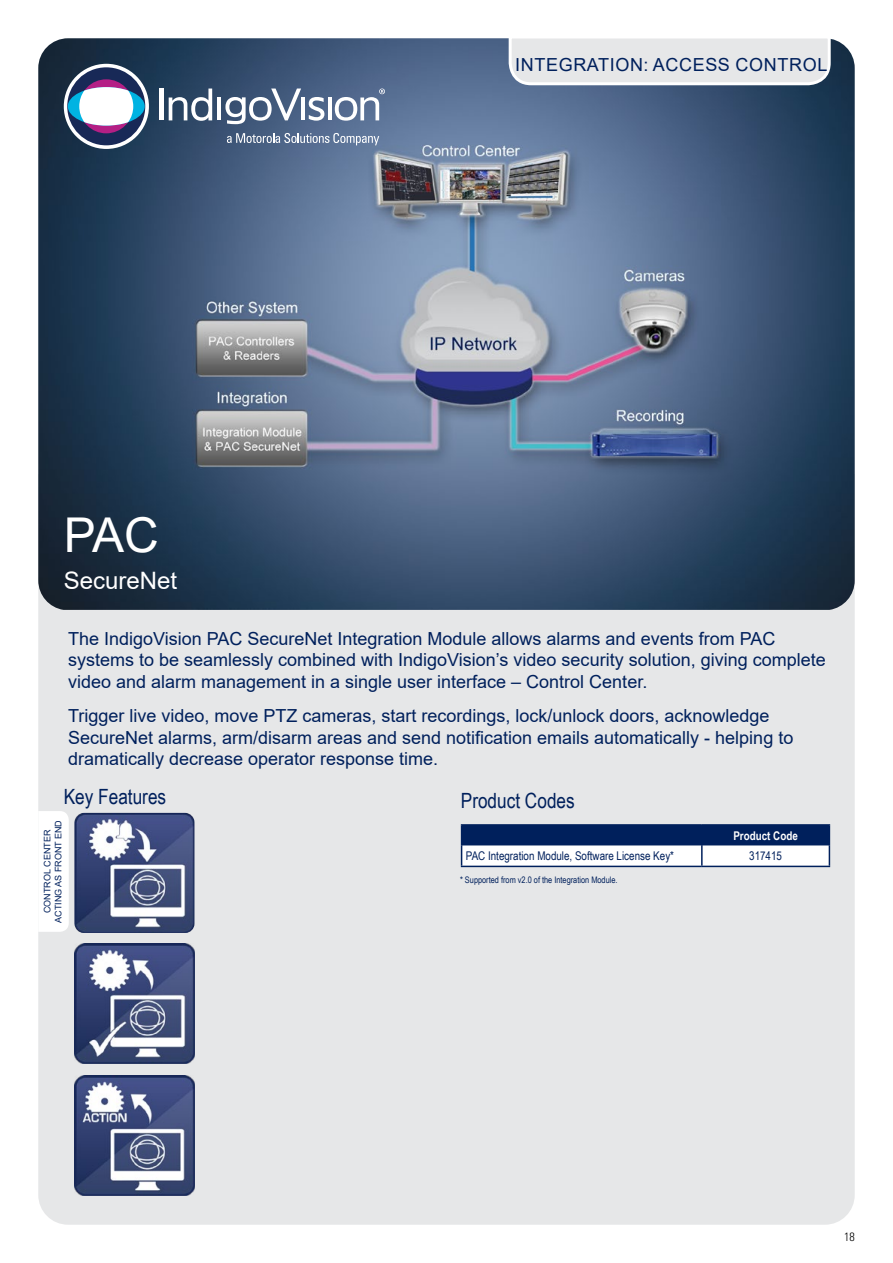
<style>
.page{position:relative;width:893px;height:1263px;background:#fff}
.page>*{position:absolute;margin:0;border:0;box-sizing:border-box;transform-origin:0 0}
.t1{font:48px "Arial";color:#fff}
.t2{font:24px "Arial";color:#fff}
.t3{font:21px "Arial Narrow";color:#00205c}
.t4{font:18px/21.6px "Arial";color:#00205c}
.t5{font:18px "Arial";letter-spacing:.035em;color:#00205c}
.t6{font:12px "Arial Narrow";color:#00205c}
.t7{font:700 12px "Arial Narrow";color:#fff}
.t8{font:300 condensed 12px "Univers";color:#000}
.t9{font:9px "Arial Narrow";color:#00205c}
.t10{font:9px/10.8px "Arial";color:#00205c;text-align:center}
</style>
<div class="page">
<div style="left:38px;top:610px;width:817px;height:615px;background:#e6e7e8"></div>
<img style="left:38px;top:38px;width:817px;height:572px">
<svg style="left:507px;top:38px;width:325px;height:49px;background:#dee0e3"></svg>
<hr style="left:461px;top:824px;width:241px;height:2px;background:#00205c">
<hr style="left:702px;top:824px;width:128px;height:2px;background:#00205c">
<svg style="left:461px;top:825px;width:369px;height:41px"></svg>
<hr style="left:461px;top:866px;width:241px;height:1px;background:#00205c">
<hr style="left:702px;top:866px;width:128px;height:1px;background:#00205c">
<svg style="left:38px;top:811px;width:31px;height:121px"></svg>
<img style="left:74px;top:943px;width:120px;height:121px">
<img style="left:74px;top:1076px;width:120px;height:120px">
<svg style="left:64px;top:64px;width:85px;height:85px"></svg>
<svg style="left:67px;top:67px;width:78px;height:78px"></svg>
<svg style="left:309px;top:97px;width:15px;height:24px"></svg>
<hr style="left:159px;top:88px;width:4px;height:32px;background:#fff">
<svg style="left:169px;top:89px;width:43px;height:32px"></svg>
<hr style="left:218px;top:97px;width:3px;height:23px;background:#fff">
<svg style="left:225px;top:89px;width:76px;height:35px"></svg>
<hr style="left:301px;top:97px;width:4px;height:23px;background:#fff">
<hr style="left:328px;top:97px;width:3px;height:23px;background:#fff">
<svg style="left:227px;top:133px;width:152px;height:12px;background:#7e8fa9"></svg>
<svg style="left:335px;top:89px;width:50px;height:32px"></svg>
<img style="left:74px;top:813px;width:120px;height:120px">
<p class="t5" style="left:515px;top:52px;width:314px">INTEGRATION: ACCESS CONTROL</p>
<h1 class="t1" style="left:64px;top:502px;width:97px">PAC</h1>
<h2 class="t2" style="left:64px;top:564px;width:115px">SecureNet</h2>
<p class="t4" style="left:68px;top:627px;width:759px">The IndigoVision PAC SecureNet Integration Module allows alarms and events from PAC systems to be seamlessly combined with IndigoVision’s video security solution, giving complete video and alarm management in a single user interface – Control Center.</p>
<p class="t4" style="left:68px;top:705px;width:727px">Trigger live video, move PTZ cameras, start recordings, lock/unlock doors, acknowledge<br>SecureNet alarms, arm/disarm areas and send notification emails automatically - helping to dramatically decrease operator response time.</p>
<p class="t3" style="left:64px;top:781px;width:104px">Key Features</p>
<p class="t3" style="left:461px;top:785px;width:115px">Product Codes</p>
<p class="t10" style="left:42px;top:923px;width:104px;rotate:-90deg">CONTROL CENTER<br>ACTING AS FRONT END</p>
<p class="t7" style="left:733px;top:826px;width:66px">Product Code</p>
<p class="t6" style="left:466px;top:847px;width:210px">PAC Integration Module, Software License Key*</p>
<p class="t6" style="left:749px;top:847px;width:34px">317415</p>
<p class="t9" style="left:460px;top:873px;width:159px">* Supported from v2.0 of the Integration Module.</p>
<p class="t8" style="left:844px;top:1229px;width:12px">18</p>
</div>
